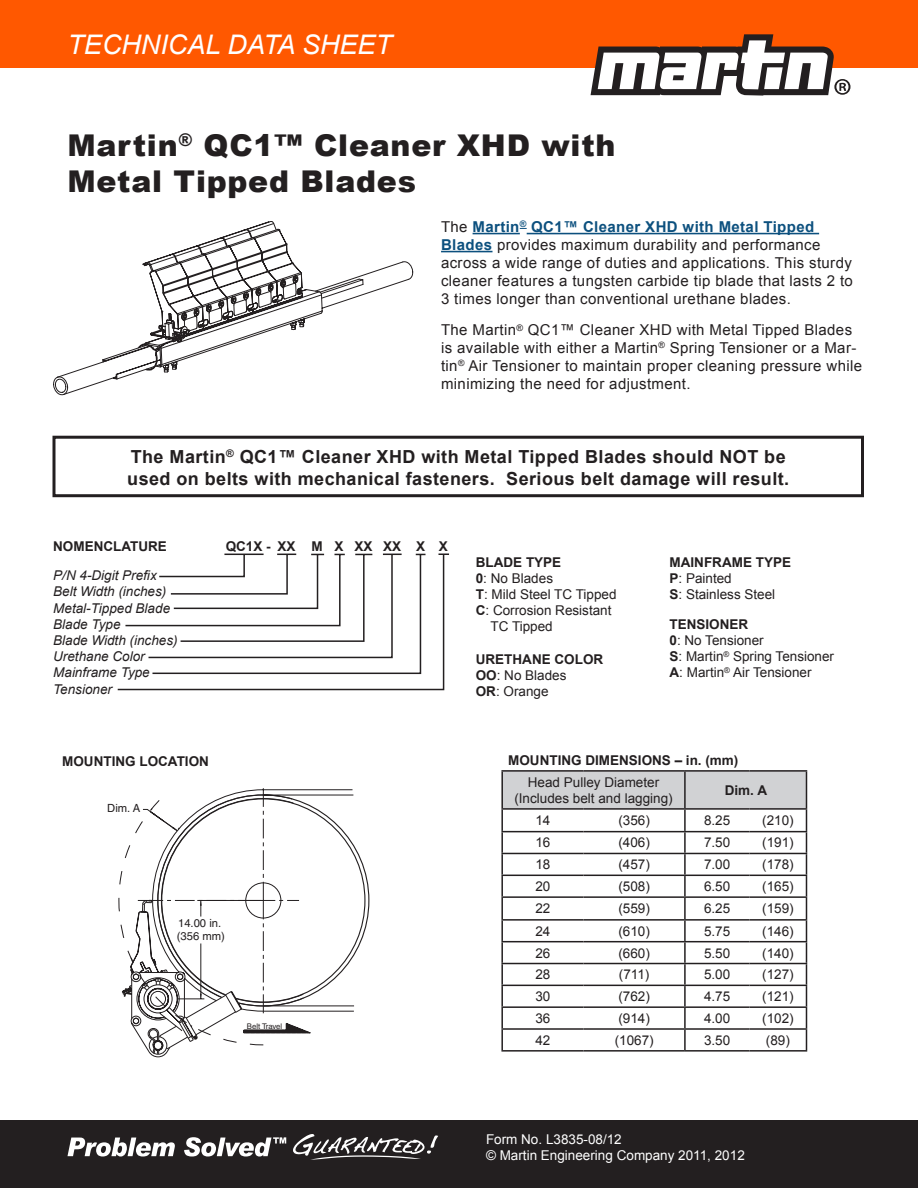
<style>
.page{position:relative;width:918px;height:1188px;background:#fff}
.page>*{position:absolute;margin:0;border:0;box-sizing:border-box;transform-origin:0 0}
.t1{font:900 30px/36px "Arial";letter-spacing:.025em;color:#231f20}
.t2{font:italic 27px "Arial";color:#fff}
.t3{font:700 18px/21.6px "Arial";letter-spacing:.025em;color:#231f20}
.t4{font:15px/18px "Arial";letter-spacing:.025em;color:#231f20}
.Paragraph{font:13.5px/16.2px "Arial";color:#231f20}
.P_N_Digit_Key{font:italic 13.5px/16.2px "Arial";color:#231f20}
.Headline{font:700 13.5px/16.2px "Arial";color:#231f20}
.t5{font:13.5px "Arial";color:#fff}
.P_N{font:700 13.5px "Arial";color:#231f20}
.Paragraph-2{font:700 13.5px "Arial";color:#231f20}
.t6{font:11.25px/13.5px "Helvetica";color:#231f20}
.t7{font:7.8px "Helvetica";letter-spacing:-.005em;color:#231f20}
.s1{font-weight:700;color:#0c507e}
.s2{font-weight:700}
.s3{font-weight:400}
</style>
<div class="page">
<div style="left:0;top:1120px;width:918px;height:68px;background:#231f20"></div>
<div style="left:0;top:0;width:918px;height:68px;background:#ff5800"></div>
<svg style="left:591px;top:34px;width:259px;height:62px"></svg>
<svg style="left:150px;top:788px;width:204px;height:269px"></svg>
<svg style="left:118px;top:792px;width:182px;height:262px"></svg>
<svg style="left:157px;top:794px;width:212px;height:213px"></svg>
<hr style="left:473px;top:233px;width:47px;height:1px;background:#0c507e">
<hr style="left:527px;top:233px;width:292px;height:1px;background:#0c507e">
<hr style="left:441px;top:251px;width:52px;height:1px;background:#0c507e">
<svg style="left:117px;top:553px;width:332px;height:138px"></svg>
<hr style="left:501px;top:770px;width:83px;height:2px;background:#231f20">
<hr style="left:501px;top:772px;width:2px;height:36px;background:#231f20">
<hr style="left:584px;top:770px;width:101px;height:2px;background:#231f20">
<hr style="left:685px;top:770px;width:64px;height:2px;background:#231f20">
<hr style="left:749px;top:770px;width:58px;height:2px;background:#231f20">
<hr style="left:501px;top:808px;width:83px;height:2px;background:#231f20">
<hr style="left:501px;top:810px;width:2px;height:21px;background:#231f20">
<hr style="left:501px;top:831px;width:83px;height:1px;background:#231f20">
<hr style="left:501px;top:832px;width:2px;height:21px;background:#231f20">
<hr style="left:501px;top:853px;width:83px;height:1px;background:#231f20">
<hr style="left:501px;top:854px;width:2px;height:21px;background:#231f20">
<hr style="left:501px;top:875px;width:83px;height:1px;background:#231f20">
<hr style="left:501px;top:876px;width:2px;height:20px;background:#231f20">
<hr style="left:501px;top:896px;width:83px;height:2px;background:#231f20">
<hr style="left:501px;top:898px;width:2px;height:21px;background:#231f20">
<hr style="left:501px;top:919px;width:83px;height:2px;background:#231f20">
<hr style="left:501px;top:921px;width:2px;height:20px;background:#231f20">
<hr style="left:501px;top:941px;width:83px;height:1px;background:#231f20">
<hr style="left:501px;top:942px;width:2px;height:21px;background:#231f20">
<hr style="left:501px;top:963px;width:83px;height:1px;background:#231f20">
<hr style="left:501px;top:964px;width:2px;height:21px;background:#231f20">
<hr style="left:501px;top:985px;width:83px;height:1px;background:#231f20">
<hr style="left:501px;top:986px;width:2px;height:20px;background:#231f20">
<hr style="left:501px;top:1006px;width:83px;height:2px;background:#231f20">
<hr style="left:501px;top:1008px;width:2px;height:20px;background:#231f20">
<hr style="left:501px;top:1028px;width:83px;height:2px;background:#231f20">
<hr style="left:501px;top:1030px;width:2px;height:20px;background:#231f20">
<svg style="left:502px;top:771px;width:305px;height:279px"></svg>
<hr style="left:501px;top:1050px;width:83px;height:2px;background:#231f20">
<hr style="left:584px;top:1050px;width:101px;height:2px;background:#231f20">
<hr style="left:685px;top:1050px;width:64px;height:2px;background:#231f20">
<hr style="left:749px;top:1050px;width:58px;height:2px;background:#231f20">
<svg style="left:150px;top:221px;width:142px;height:40px"></svg>
<svg style="left:53px;top:261px;width:360px;height:134px"></svg>
<div style="left:52px;top:436px;width:812px;height:61px;border:3px solid #231f20"></div>
<svg style="left:67px;top:1138px;width:108px;height:19px"></svg>
<svg style="left:184px;top:1137px;width:102px;height:20px"></svg>
<svg style="left:293px;top:1134px;width:145px;height:26px"></svg>
<p class="t2" style="left:68px;top:27px;width:326px">TECHNICAL DATA SHEET</p>
<p class="t1" style="left:68px;top:127px;width:549px">Martin<sup>®</sup> QC1™ Cleaner XHD with<br>Metal Tipped Blades</p>
<p class="t4" style="left:441px;top:218px;width:413px">The <span class="s1">Martin</span><sup>®</sup> <span class="s1">QC1™ Cleaner XHD with Metal Tipped Blades</span> provides maximum durability and performance across a wide range of duties and applications. This sturdy cleaner features a tungsten carbide tip blade that lasts 2 to 3 times longer than conventional urethane blades.</p>
<p class="t4" style="left:441px;top:321px;width:423px">The Martin<sup>®</sup> QC1™ Cleaner XHD with Metal Tipped Blades is available with either a Martin<sup>®</sup> Spring Tensioner or a Mar&shy;tin<sup>®</sup> Air Tensioner to maintain proper cleaning pressure while minimizing the need for adjustment.</p>
<p class="t3" style="left:127px;top:446px;width:664px">The Martin<sup>®</sup> QC1™ Cleaner XHD with Metal Tipped Blades should NOT be used on belts with mechanical fasteners. Serious belt damage will result.</p>
<p class="P_N" style="left:53px;top:537px;width:115px">NOMENCLATURE</p>
<p class="P_N" style="left:226px;top:537px;width:224px">QC1X - XX M X XX XX X X</p>
<p class="P_N_Digit_Key" style="left:53px;top:568px;width:126px">P/N 4-Digit Prefix<br>Belt Width (inches)<br>Metal-Tipped Blade<br>Blade Type<br>Blade Width (inches)<br>Urethane Color<br>Mainframe Type<br>Tensioner</p>
<p class="Headline" style="left:62px;top:753px;width:148px">MOUNTING LOCATION</p>
<p class="t6" style="left:107px;top:801px;width:35px">Dim. A</p>
<p class="t6" style="left:177px;top:916px;width:50px">14.00 in. (356 mm)</p>
<p class="t7" style="left:247px;top:1022px;width:37px">Belt Travel</p>
<p class="Headline" style="left:476px;top:554px;width:87px">BLADE TYPE</p>
<p class="Paragraph" style="left:476px;top:570px;width:79px"><span class="s2">0</span>: No Blades</p>
<p class="Paragraph" style="left:476px;top:586px;width:142px"><span class="s2">T</span>: Mild Steel TC Tipped</p>
<p class="Paragraph" style="left:476px;top:602px;width:137px"><span class="s2">C</span>: Corrosion Resistant</p>
<p class="Paragraph" style="left:491px;top:619px;width:64px">TC Tipped</p>
<p class="Headline" style="left:476px;top:651px;width:129px">URETHANE COLOR<br>OO<span class="s3">: No Blades<br></span>OR<span class="s3">: Orange</span></p>
<p class="Paragraph" style="left:670px;top:554px;width:123px"><span class="s2">MAINFRAME TYPE<br>P</span>: Painted<br><span class="s2">S</span>: Stainless Steel</p>
<p class="Paragraph" style="left:670px;top:616px;width:166px"><span class="s2">TENSIONER<br>0</span>: No Tensioner<br><span class="s2">S</span>: Martin<sup>®</sup> Spring Tensioner<br><span class="s2">A</span>: Martin<sup>®</sup> Air Tensioner</p>
<p class="Headline" style="left:508px;top:752px;width:232px">MOUNTING DIMENSIONS – in. (mm)</p>
<p class="Paragraph" style="left:514px;top:774px;width:160px;text-align:center">Head Pulley Diameter (Includes belt and lagging)</p>
<p class="Paragraph-2" style="left:725px;top:781px;width:44px">Dim. A</p>
<p class="Paragraph" style="left:535px;top:813px;width:17px">14</p>
<p class="Paragraph" style="left:618px;top:813px;width:33px">(356)</p>
<p class="Paragraph" style="left:704px;top:813px;width:28px">8.25</p>
<p class="Paragraph" style="left:762px;top:813px;width:33px">(210)</p>
<p class="Paragraph" style="left:535px;top:835px;width:17px">16</p>
<p class="Paragraph" style="left:618px;top:835px;width:33px">(406)</p>
<p class="Paragraph" style="left:704px;top:835px;width:28px">7.50</p>
<p class="Paragraph" style="left:762px;top:835px;width:33px">(191)</p>
<p class="Paragraph" style="left:535px;top:857px;width:17px">18</p>
<p class="Paragraph" style="left:618px;top:857px;width:33px">(457)</p>
<p class="Paragraph" style="left:704px;top:857px;width:28px">7.00</p>
<p class="Paragraph" style="left:762px;top:857px;width:33px">(178)</p>
<p class="Paragraph" style="left:535px;top:878px;width:17px">20</p>
<p class="Paragraph" style="left:618px;top:878px;width:33px">(508)</p>
<p class="Paragraph" style="left:704px;top:878px;width:28px">6.50</p>
<p class="Paragraph" style="left:762px;top:878px;width:33px">(165)</p>
<p class="Paragraph" style="left:535px;top:901px;width:17px">22</p>
<p class="Paragraph" style="left:618px;top:901px;width:33px">(559)</p>
<p class="Paragraph" style="left:704px;top:901px;width:28px">6.25</p>
<p class="Paragraph" style="left:762px;top:901px;width:33px">(159)</p>
<p class="Paragraph" style="left:535px;top:923px;width:17px">24</p>
<p class="Paragraph" style="left:618px;top:923px;width:33px">(610)</p>
<p class="Paragraph" style="left:704px;top:923px;width:28px">5.75</p>
<p class="Paragraph" style="left:762px;top:923px;width:33px">(146)</p>
<p class="Paragraph" style="left:535px;top:945px;width:17px">26</p>
<p class="Paragraph" style="left:618px;top:945px;width:33px">(660)</p>
<p class="Paragraph" style="left:704px;top:945px;width:28px">5.50</p>
<p class="Paragraph" style="left:762px;top:945px;width:33px">(140)</p>
<p class="Paragraph" style="left:535px;top:967px;width:17px">28</p>
<p class="Paragraph" style="left:619px;top:967px;width:32px">(711)</p>
<p class="Paragraph" style="left:704px;top:967px;width:28px">5.00</p>
<p class="Paragraph" style="left:762px;top:967px;width:33px">(127)</p>
<p class="Paragraph" style="left:535px;top:988px;width:17px">30</p>
<p class="Paragraph" style="left:618px;top:988px;width:33px">(762)</p>
<p class="Paragraph" style="left:704px;top:988px;width:28px">4.75</p>
<p class="Paragraph" style="left:762px;top:988px;width:33px">(121)</p>
<p class="Paragraph" style="left:535px;top:1010px;width:17px">36</p>
<p class="Paragraph" style="left:618px;top:1010px;width:33px">(914)</p>
<p class="Paragraph" style="left:704px;top:1010px;width:28px">4.00</p>
<p class="Paragraph" style="left:762px;top:1010px;width:33px">(102)</p>
<p class="Paragraph" style="left:535px;top:1032px;width:17px">42</p>
<p class="Paragraph" style="left:615px;top:1032px;width:41px">(1067)</p>
<p class="Paragraph" style="left:704px;top:1032px;width:28px">3.50</p>
<p class="Paragraph" style="left:766px;top:1032px;width:26px">(89)</p>
<p class="t5" style="left:486px;top:1130px;width:137px">Form No. L3835-08/12</p>
<p class="t5" style="left:486px;top:1146px;width:260px">© Martin Engineering Company 2011, 2012</p>
</div>
